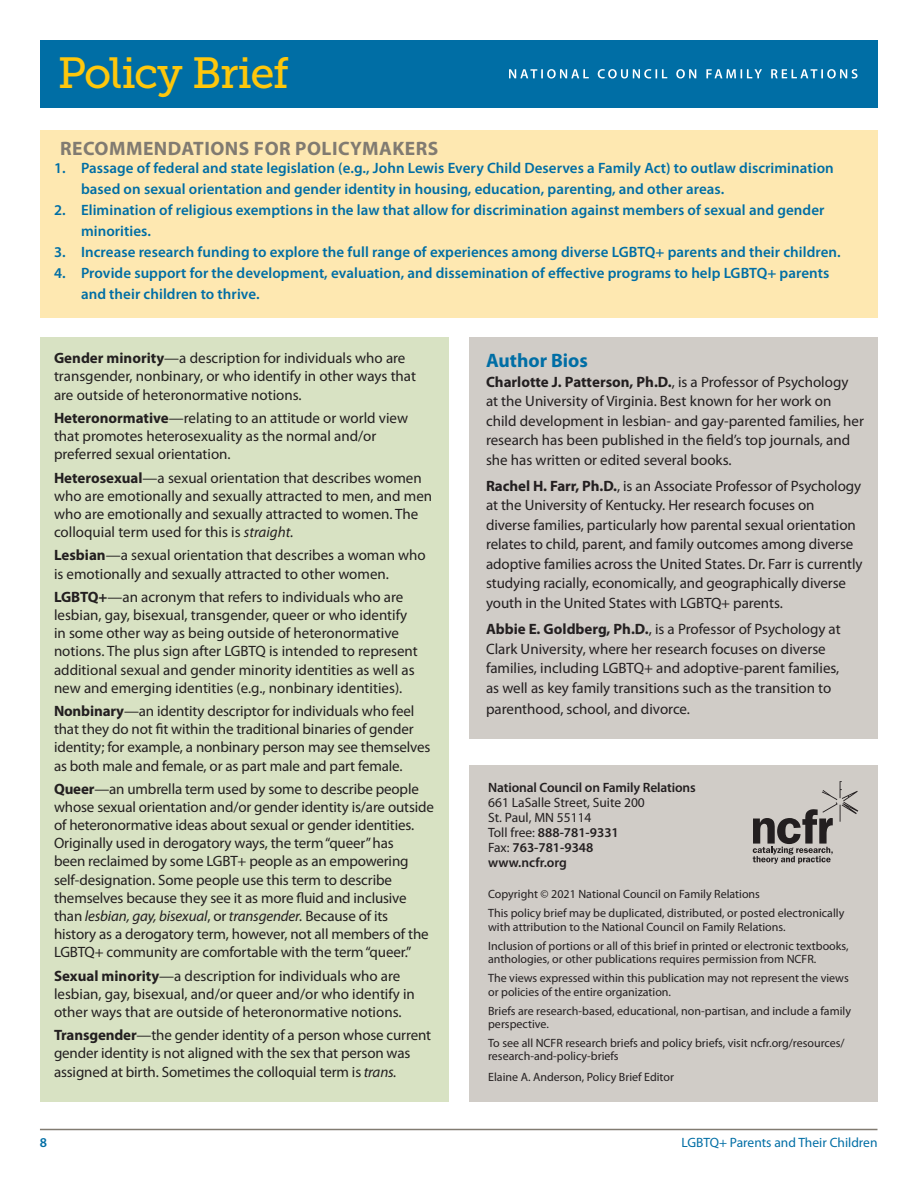
<style>
.page{position:relative;width:918px;height:1188px;background:#fff}
.page>*{position:absolute;margin:0;border:0;box-sizing:border-box;transform-origin:0 0}
.t1{font:43.5px "Museo Slab 500";letter-spacing:-.04em;color:#fec70c}
.t2{font:700 19.5px "Myriad Pro";letter-spacing:.025em;color:#817b71}
._8_subheads{font:700 19.5px "Myriad Pro";color:#006ea5}
._16_author_bio{font:15px/18.1px "Myriad Pro";letter-spacing:-.005em;color:#231f20}
._1_body_copy{font:600 15px/21px "Myriad Pro";letter-spacing:.005em;color:#006ea5}
.references{font:600 13.5px "Myriad Pro";letter-spacing:-.01em;color:#231f20}
.t3{font:13.5px "Myriad Pro";color:#231f20}
.t4{font:13.5px "Myriad Pro";color:#006ea5}
.t5{font:600 13.5px "Myriad Pro";color:#006ea5}
.references-2{font:12px/13.5px "Myriad Pro";color:#231f20}
.s1{font-weight:700}
.s2{font-style:italic}
.s3{font-weight:400}
</style>
<div class="page">
<hr style="left:40px;top:1129px;width:837px;height:1px;background:#817b71">
<div style="left:40px;top:40px;width:838px;height:68px;background:#006ea5"></div>
<svg style="left:509px;top:69px;width:349px;height:10px"></svg>
<div style="left:469px;top:765px;width:409px;height:337px;background:#d0ccc7"></div>
<div style="left:40px;top:338px;width:408px;height:764px;background:#d8e2c3"></div>
<div style="left:469px;top:338px;width:409px;height:401px;background:#d0ccc7"></div>
<div style="left:40px;top:130px;width:838px;height:188px;background:#fee8b1"></div>
<svg style="left:753px;top:781px;width:105px;height:83px"></svg>
<h1 class="t1" style="left:58px;top:49px;width:233px">Policy Brief</h1>
<p class="t2" style="left:60px;top:136px;width:380px">RECOMMENDATIONS FOR POLICYMAKERS</p>
<p class="_1_body_copy" style="left:81px;top:157px;width:754px;text-indent:-27px">1. Passage of federal and state legislation (e.g., John Lewis Every Child Deserves a Family Act) to outlaw discrimination based on sexual orientation and gender identity in housing, education, parenting, and other areas.</p>
<p class="_1_body_copy" style="left:81px;top:199px;width:745px;text-indent:-27px">2. Elimination of religious exemptions in the law that allow for discrimination against members of sexual and gender minorities.</p>
<p class="_1_body_copy" style="left:54px;top:241px;width:788px">3. Increase research funding to explore the full range of experiences among diverse LGBTQ+ parents and their children.</p>
<p class="_1_body_copy" style="left:81px;top:262px;width:750px;text-indent:-27px">4. Provide support for the development, evaluation, and dissemination of effective programs to help LGBTQ+ parents and their children to thrive.</p>
<p class="_16_author_bio" style="left:54px;top:349px;width:364px"><span class="s1">Gender minority</span>—a description for individuals who are transgender, nonbinary, or who identify in other ways that are outside of heteronormative notions.</p>
<p class="_16_author_bio" style="left:54px;top:409px;width:356px"><span class="s1">Heteronormative</span>—relating to an attitude or world view that promotes heterosexuality as the normal and/or preferred sexual orientation.</p>
<p class="_16_author_bio" style="left:54px;top:468px;width:380px"><span class="s1">Heterosexual</span>—a sexual orientation that describes women who are emotionally and sexually attracted to men, and men who are emotionally and sexually attracted to women. The colloquial term used for this is <span class="s2">straight.</span></p>
<p class="_16_author_bio" style="left:54px;top:546px;width:373px"><span class="s1">Lesbian</span>—a sexual orientation that describes a woman who is emotionally and sexually attracted to other women.</p>
<p class="_16_author_bio" style="left:54px;top:588px;width:365px"><span class="s1">LGBTQ+</span>—an acronym that refers to individuals who are lesbian, gay, bisexual, transgender, queer or who identify in some other way as being outside of heteronormative notions. The plus sign after LGBTQ is intended to represent additional sexual and gender minority identities as well as new and emerging identities (e.g., nonbinary identities).</p>
<p class="_16_author_bio" style="left:54px;top:702px;width:378px"><span class="s1">Nonbinary</span>—an identity descriptor for individuals who feel that they do not fit within the traditional binaries of gender identity; for example, a nonbinary person may see themselves as both male and female, or as part male and part female.</p>
<p class="_16_author_bio" style="left:54px;top:780px;width:381px"><span class="s1">Queer</span>—an umbrella term used by some to describe people whose sexual orientation and/or gender identity is/are outside of heteronormative ideas about sexual or gender identities.<br>Originally used in derogatory ways, the term “queer” has<br>been reclaimed by some LGBT+ people as an empowering self-designation. Some people use this term to describe themselves because they see it as more fluid and inclusive than <span class="s2">lesbian, gay, bisexual</span>, or <span class="s2">transgender.</span> Because of its history as a derogatory term, however, not all members of the LGBTQ+ community are comfortable with the term “queer.”</p>
<p class="_16_author_bio" style="left:54px;top:966px;width:362px"><span class="s1">Sexual minority</span>—a description for individuals who are lesbian, gay, bisexual, and/or queer and/or who identify in other ways that are outside of heteronormative notions.</p>
<p class="_16_author_bio" style="left:54px;top:1026px;width:379px"><span class="s1">Transgender</span>—the gender identity of a person whose current gender identity is not aligned with the sex that person was assigned at birth. Sometimes the colloquial term is <span class="s2">trans.</span></p>
<p class="_8_subheads" style="left:486px;top:348px;width:103px">Author Bios</p>
<p class="_16_author_bio" style="left:486px;top:372px;width:379px;line-height:19.5px"><span class="s1">Charlotte J. Patterson, Ph.D.</span>, is a Professor of Psychology at the University of Virginia. Best known for her work on child development in lesbian- and gay-parented families, her research has been published in the field’s top journals, and she has written or edited several books.</p>
<p class="_16_author_bio" style="left:486px;top:476px;width:378px;line-height:19.5px"><span class="s1">Rachel H. Farr, Ph.D.</span>, is an Associate Professor of Psychology at the University of Kentucky. Her research focuses on diverse families, particularly how parental sexual orientation relates to child, parent, and family outcomes among diverse adoptive families across the United States. Dr. Farr is currently studying racially, economically, and geographically diverse youth in the United States with LGBTQ+ parents.</p>
<p class="_16_author_bio" style="left:486px;top:619px;width:356px;line-height:19.5px"><span class="s1">Abbie E. Goldberg, Ph.D.</span>, is a Professor of Psychology at Clark University, where her research focuses on diverse families, including LGBTQ+ and adoptive-parent families, as well as key family transitions such as the transition to</p>
<p class="_16_author_bio" style="left:486px;top:700px;width:206px">parenthood, school, and divorce.</p>
<p class="references" style="left:488px;top:779px;width:209px">National Council on Family Relations</p>
<p class="t3" style="left:488px;top:794px;width:158px">661 LaSalle Street, Suite 200</p>
<p class="t3" style="left:488px;top:809px;width:105px">St. Paul, MN 55114</p>
<p class="references" style="left:488px;top:824px;width:132px"><span class="s3">Toll free:</span> 888-781-9331</p>
<p class="references" style="left:488px;top:839px;width:107px"><span class="s3">Fax:</span> 763-781-9348</p>
<p class="references" style="left:488px;top:854px;width:80px">www.ncfr.org</p>
<p class="references-2" style="left:488px;top:887px;width:273px">Copyright © 2021 National Council on Family Relations</p>
<p class="references-2" style="left:488px;top:906px;width:358px">This policy brief may be duplicated, distributed, or posted electronically with attribution to the National Council on Family Relations.</p>
<p class="references-2" style="left:488px;top:939px;width:362px">Inclusion of portions or all of this brief in printed or electronic textbooks, anthologies, or other publications requires permission from NCFR.</p>
<p class="references-2" style="left:488px;top:971px;width:362px">The views expressed within this publication may not represent the views or policies of the entire organization.</p>
<p class="references-2" style="left:488px;top:1004px;width:364px">Briefs are research-based, educational, non-partisan, and include a family perspective.</p>
<p class="references-2" style="left:488px;top:1036px;width:358px">To see all NCFR research briefs and policy briefs, visit ncfr.org/resources/ research-and-policy-briefs</p>
<p class="references-2" style="left:488px;top:1070px;width:187px">Elaine A. Anderson, Policy Brief Editor</p>
<p class="t5" style="left:40px;top:1134px;width:9px">8</p>
<p class="t4" style="left:682px;top:1134px;width:197px">LGBTQ+ Parents and Their Children</p>
</div>
